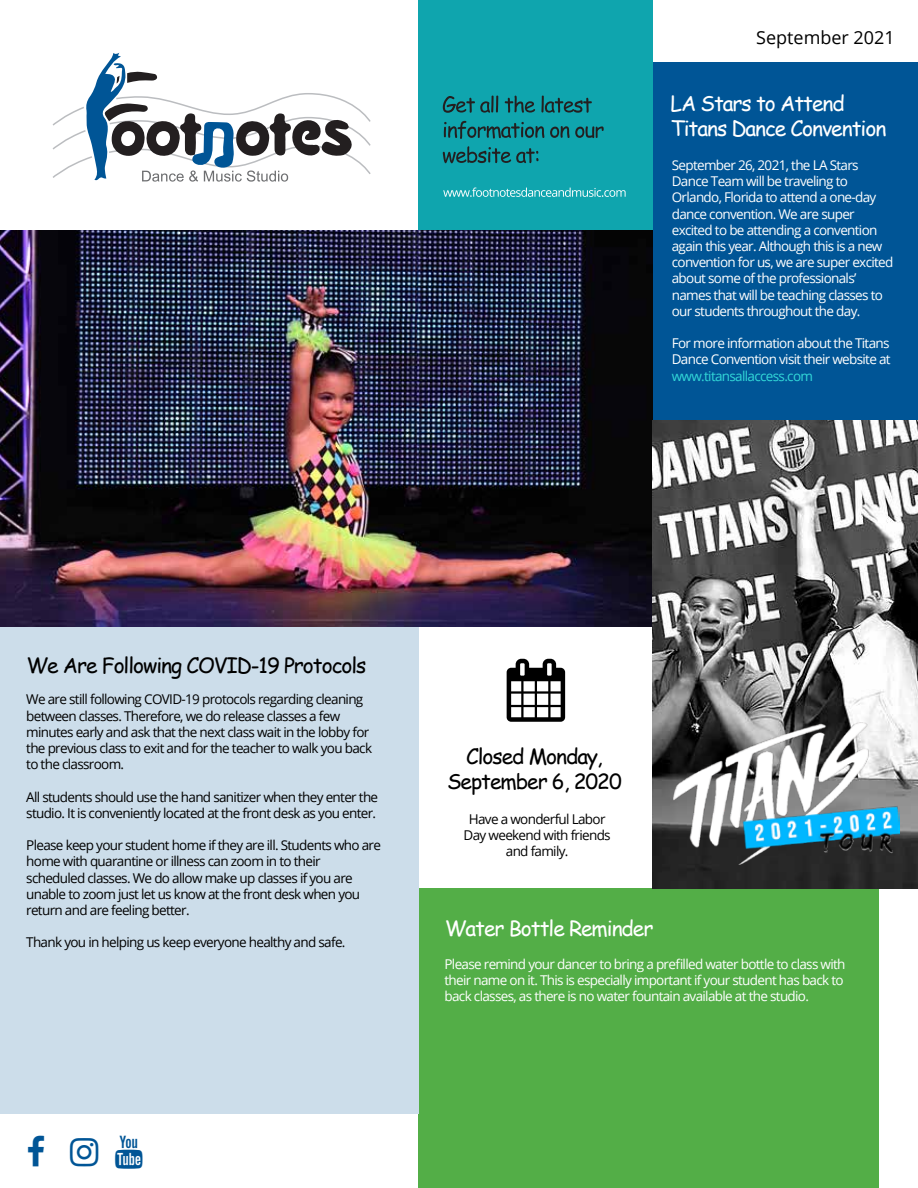
<style>
.page{position:relative;width:918px;height:1188px;background:#fff}
.page>*{position:absolute;margin:0;border:0;box-sizing:border-box;transform-origin:0 0}
.t1{font:21px/25.2px "Comic Sans MS";letter-spacing:-.05em;color:#000;text-align:center}
.t2{font:21px/25.2px "Comic Sans MS";letter-spacing:-.05em;color:#fff}
.t3{font:18px "Open Sans";color:#000}
.t4{font:13.5px/16.2px "Open Sans";letter-spacing:-.05em;color:#000}
.t5{font:13.5px/16.2px "Open Sans";letter-spacing:-.05em;color:#fff}
.t6{font:13.5px "Open Sans";letter-spacing:-.05em;color:#32d8d8}
</style>
<div class="page">
<div style="left:418px;top:888px;width:461px;height:300px;background:#53ae47"></div>
<div style="left:0;top:523px;width:418px;height:591px;background:#ccddea"></div>
<div style="left:653px;top:62px;width:265px;height:757px;background:#005596"></div>
<div style="left:418px;top:0;width:235px;height:231px;background:#0fa5ae"></div>
<svg style="left:443px;top:188px;width:183px;height:9px"></svg>
<svg style="left:443px;top:96px;width:55px;height:17px"></svg>
<svg style="left:505px;top:96px;width:30px;height:17px"></svg>
<svg style="left:541px;top:96px;width:51px;height:17px"></svg>
<svg style="left:444px;top:121px;width:100px;height:18px"></svg>
<svg style="left:550px;top:126px;width:54px;height:12px"></svg>
<svg style="left:443px;top:146px;width:96px;height:17px"></svg>
<img style="left:0;top:231px;width:653px;height:396px">
<svg style="left:52px;top:53px;width:319px;height:129px"></svg>
<img style="left:653px;top:421px;width:265px;height:467px">
<img style="left:674px;top:722px;width:226px;height:143px">
<h2 class="t3" style="left:756px;top:25px;width:140px">September 2021</h2>
<h1 class="t2" style="left:670px;top:90px;width:217px">LA Stars to Attend<br>Titans Dance Convention</h1>
<p class="t5" style="left:672px;top:157px;width:223px">September 26, 2021, the LA Stars Dance Team will be traveling to Orlando, Florida to attend a one-day dance convention. We are super excited to be attending a convention again this year. Although this is a new convention for us, we are super excited about some of the professionals’ names that will be teaching classes to our students throughout the day.</p>
<p class="t5" style="left:672px;top:335px;width:220px">For more information about the Titans<br>Dance Convention visit their website at</p>
<p class="t6" style="left:672px;top:366px;width:143px">www.titansallaccess.com</p>
<h1 class="t1" style="left:26px;top:652px;width:341px">We Are Following COVID-19 Protocols</h1>
<p class="t4" style="left:26px;top:691px;width:347px">We are still following COVID-19 protocols regarding cleaning between classes. Therefore, we do release classes a few minutes early and ask that the next class wait in the lobby for the previous class to exit and for the teacher to walk you back to the classroom.</p>
<p class="t4" style="left:26px;top:788px;width:353px">All students should use the hand sanitizer when they enter the studio. It is conveniently located at the front desk as you enter.</p>
<p class="t4" style="left:26px;top:837px;width:356px">Please keep your student home if they are ill. Students who are home with quarantine or illness can zoom in to their scheduled classes. We do allow make up classes if you are unable to zoom just let us know at the front desk when you return and are feeling better.</p>
<p class="t4" style="left:26px;top:934px;width:321px">Thank you in helping us keep everyone healthy and safe.</p>
<h1 class="t1" style="left:447px;top:743px;width:176px">Closed Monday,<br>September 6, 2020</h1>
<p class="t4" style="left:464px;top:810px;width:149px;text-align:center">Have a wonderful Labor<br>Day weekend with friends and family.</p>
<h1 class="t2" style="left:445px;top:915px;width:210px">Water Bottle Reminder</h1>
<p class="t5" style="left:445px;top:955px;width:403px">Please remind your dancer to bring a prefilled water bottle to class with their name on it. This is especially important if your student has back to back classes, as there is no water fountain available at the studio.</p>
</div>
